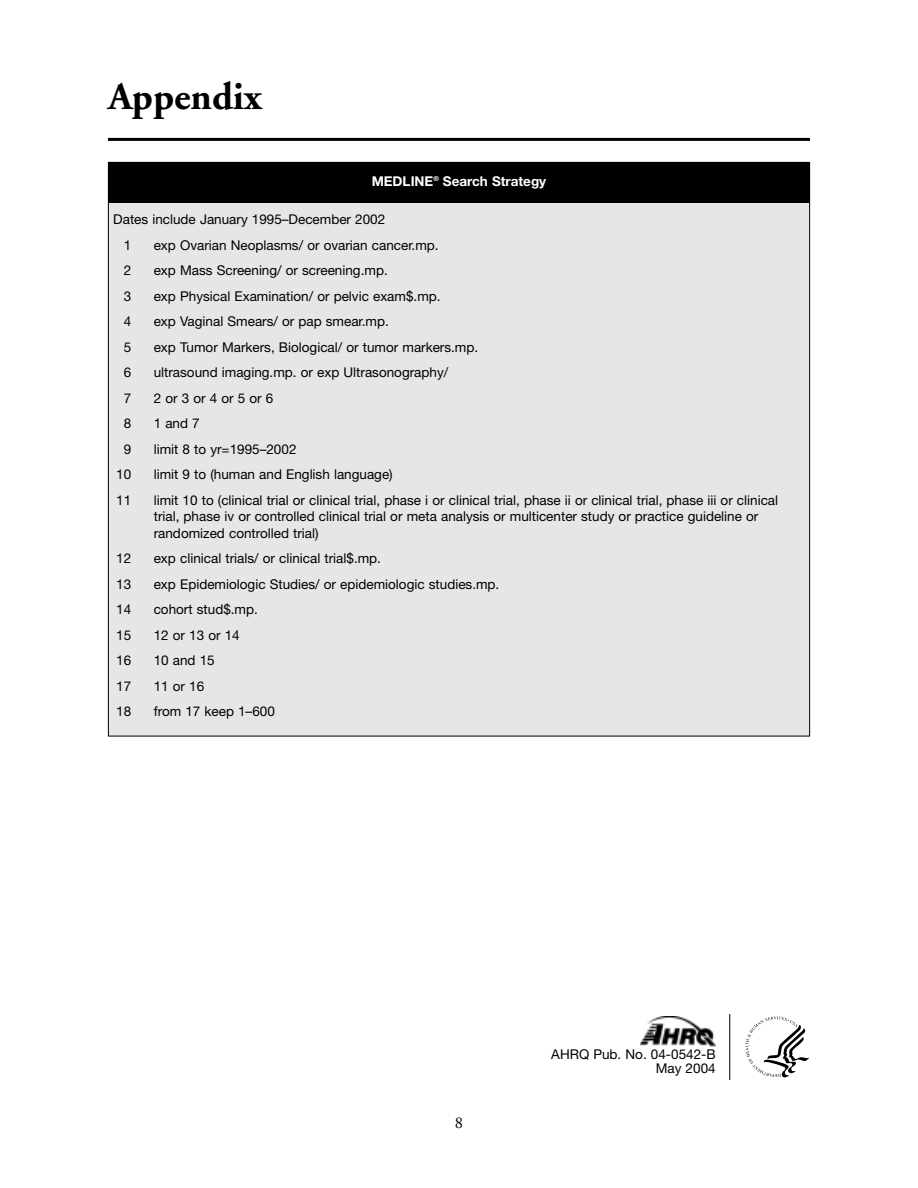
<style>
.page{position:relative;width:918px;height:1188px;background:#fff}
.page>*{position:absolute;margin:0;border:0;box-sizing:border-box;transform-origin:0 0}
.t1{font:700 39px "Adobe Garamond";color:#000}
.t2{font:16.5px "Adobe Garamond";color:#000}
.t3{font:13.5px/16.5px "Helvetica Neue";color:#000}
.t4{font:700 13.5px "Helvetica Neue";color:#fff}
</style>
<div class="page">
<hr style="left:108px;top:138px;width:702px;height:3px;background:#000">
<img style="left:641px;top:1016px;width:75px;height:30px">
<svg style="left:745px;top:1016px;width:65px;height:62px"></svg>
<hr style="left:729px;top:1014px;width:1px;height:66px;background:#000">
<div style="left:109px;top:163px;width:700px;height:573px;background:#e6e6e6"></div>
<div style="left:108px;top:162px;width:702px;height:40px;background:#000"></div>
<h1 class="t1" style="left:108px;top:81px;width:155px">Appendix</h1>
<p class="t4" style="left:372px;top:176px;width:176px">MEDLINE<sup>®</sup> Search Strategy</p>
<p class="t3" style="left:124px;top:208px;width:263px;line-height:25.5px;text-indent:-10px">Dates include January 1995–December 2002<br>1</p>
<p class="t3" style="left:154px;top:238px;width:286px">exp Ovarian Neoplasms/ or ovarian cancer.mp.</p>
<p class="t3" style="left:124px;top:263px;width:9px">2</p>
<p class="t3" style="left:154px;top:263px;width:236px">exp Mass Screening/ or screening.mp.</p>
<p class="t3" style="left:124px;top:289px;width:9px">3</p>
<p class="t3" style="left:154px;top:289px;width:288px">exp Physical Examination/ or pelvic exam$.mp.</p>
<p class="t3" style="left:124px;top:314px;width:9px">4</p>
<p class="t3" style="left:154px;top:314px;width:237px">exp Vaginal Smears/ or pap smear.mp.</p>
<p class="t3" style="left:124px;top:340px;width:9px">5</p>
<p class="t3" style="left:154px;top:340px;width:326px">exp Tumor Markers, Biological/ or tumor markers.mp.</p>
<p class="t3" style="left:124px;top:365px;width:9px">6</p>
<p class="t3" style="left:154px;top:365px;width:296px">ultrasound imaging.mp. or exp Ultrasonography/</p>
<p class="t3" style="left:124px;top:391px;width:9px">7</p>
<p class="t3" style="left:154px;top:391px;width:121px">2 or 3 or 4 or 5 or 6</p>
<p class="t3" style="left:124px;top:416px;width:9px">8</p>
<p class="t3" style="left:154px;top:416px;width:48px">1 and 7</p>
<p class="t3" style="left:124px;top:442px;width:9px">9</p>
<p class="t3" style="left:154px;top:442px;width:144px">limit 8 to yr=1995–2002</p>
<p class="t3" style="left:116px;top:467px;width:17px">10</p>
<p class="t3" style="left:154px;top:467px;width:241px">limit 9 to (human and English language)</p>
<p class="t3" style="left:116px;top:493px;width:17px">11</p>
<p class="t3" style="left:154px;top:493px;width:626px">limit 10 to (clinical trial or clinical trial, phase i or clinical trial, phase ii or clinical trial, phase iii or clinical trial, phase iv or controlled clinical trial or meta analysis or multicenter study or practice guideline or randomized controlled trial)</p>
<p class="t3" style="left:116px;top:551px;width:17px">12</p>
<p class="t3" style="left:154px;top:551px;width:229px">exp clinical trials/ or clinical trial$.mp.</p>
<p class="t3" style="left:116px;top:577px;width:17px">13</p>
<p class="t3" style="left:154px;top:577px;width:347px">exp Epidemiologic Studies/ or epidemiologic studies.mp.</p>
<p class="t3" style="left:116px;top:602px;width:17px">14</p>
<p class="t3" style="left:154px;top:602px;width:106px">cohort stud$.mp.</p>
<p class="t3" style="left:116px;top:628px;width:17px">15</p>
<p class="t3" style="left:154px;top:628px;width:88px">12 or 13 or 14</p>
<p class="t3" style="left:116px;top:653px;width:17px">16</p>
<p class="t3" style="left:154px;top:653px;width:63px">10 and 15</p>
<p class="t3" style="left:116px;top:679px;width:17px">17</p>
<p class="t3" style="left:154px;top:679px;width:52px">11 or 16</p>
<p class="t3" style="left:116px;top:704px;width:17px">18</p>
<p class="t3" style="left:154px;top:704px;width:123px">from 17 keep 1–600</p>
<p class="t2" style="left:455px;top:1116px;width:10px">8</p>
<p class="t3" style="left:551px;top:1049px;width:166px;line-height:14.2px;text-align:right">AHRQ Pub. No. 04-0542-B<br>May 2004</p>
</div>
